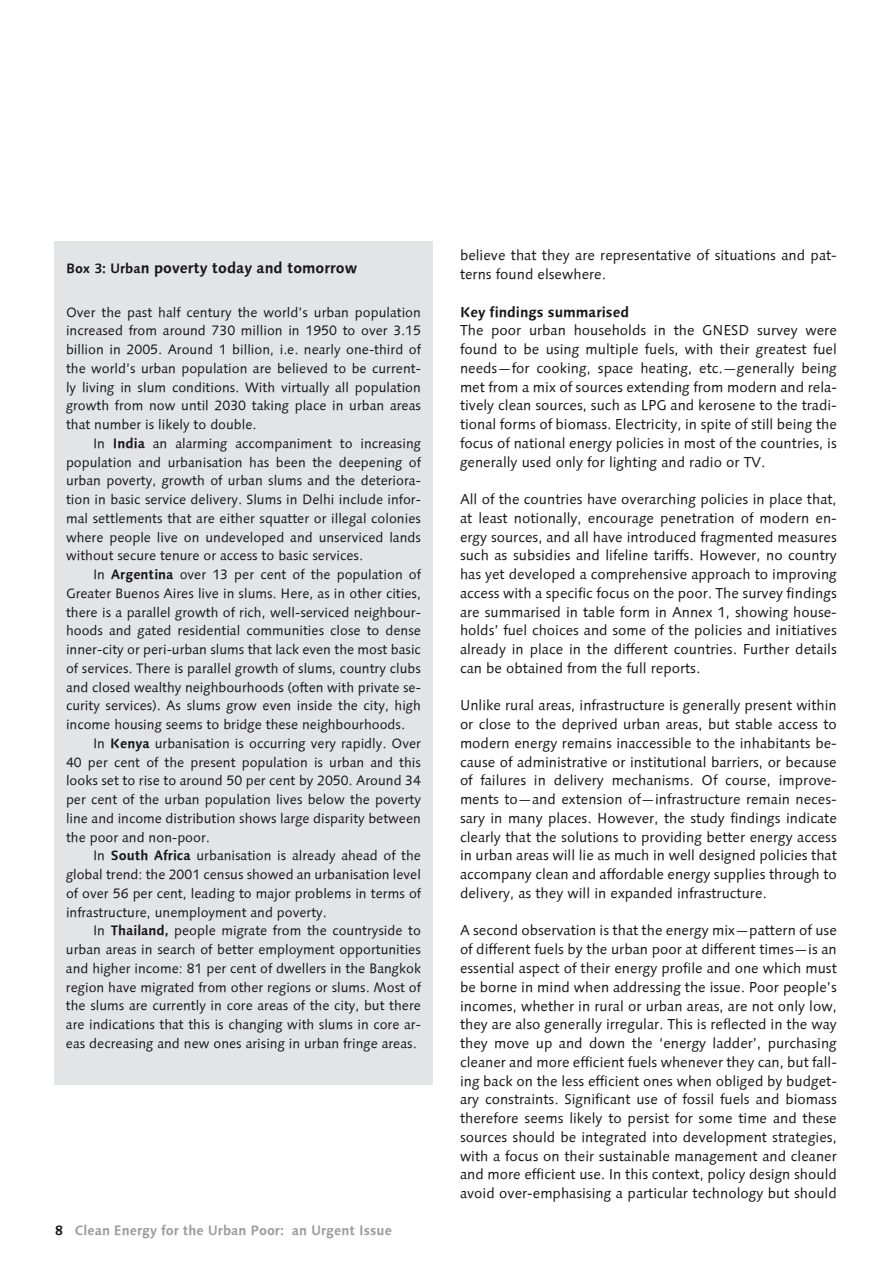
<style>
.page{position:relative;width:893px;height:1263px;background:#fff}
.page>*{position:absolute;margin:0;border:0;box-sizing:border-box;transform-origin:0 0}
.t1{font:700 15px "Linotype Syntax";color:#1a171b}
.t2{font:14.25px/18.8px "Linotype Syntax";color:#1a171b;text-align:justify}
.t3{font:700 14.25px "Linotype Syntax";color:#1a171b}
.t4{font:13.5px/18.8px "Linotype Syntax";color:#1a171b;text-align:justify}
.t5{font:700 13.5px "Linotype Syntax";color:#9c9d9f}
.s1{font-size:13.5px}
.s2{font-weight:700}
.s3{color:#1a171b}
</style>
<div class="page">
<div style="left:54px;top:242px;width:379px;height:843px;background:#e3e4e5"></div>
<p class="t1" style="left:66px;top:259px;width:293px"><span class="s1">Box 3: Urba</span>n poverty today and tomorrow</p>
<p class="t4" style="left:66px;top:303px;width:356px">Over the past half century the world’s urban population increased from around 730 million in 1950 to over 3.15 billion in 2005. Around 1 billion, i.e. nearly one-third of the world’s urban population are believed to be current&shy;ly living in slum conditions. With virtually all population growth from now until 2030 taking place in urban areas that number is likely to double.</p>
<p class="t4" style="left:66px;top:434px;width:356px;text-indent:27px">In <span class="s2">India</span> an alarming accompaniment to increasing population and urbanisation has been the deepening of urban poverty, growth of urban slums and the deteriora&shy;tion in basic service delivery. Slums in Delhi include infor&shy;mal settlements that are either squatter or illegal colonies where people live on undeveloped and unserviced lands without secure tenure or access to basic services.</p>
<p class="t4" style="left:66px;top:565px;width:356px;text-indent:27px">In <span class="s2">Argentina</span> over 13 per cent of the population of Greater Buenos Aires live in slums. Here, as in other cities, there is a parallel growth of rich, well-serviced neighbour&shy;hoods and gated residential communities close to dense inner-city or peri-urban slums that lack even the most basic of services. There is parallel growth of slums, country clubs and closed wealthy neighbourhoods (often with private se&shy;curity services). As slums grow even inside the city, high income housing seems to bridge these neighbourhoods.</p>
<p class="t4" style="left:66px;top:734px;width:357px;text-indent:27px">In <span class="s2">Kenya</span> urbanisation is occurring very rapidly. Over 40 per cent of the present population is urban and this looks set to rise to around 50 per cent by 2050. Around 34 per cent of the urban population lives below the poverty line and income distribution shows large disparity between the poor and non-poor.</p>
<p class="t4" style="left:66px;top:846px;width:356px;text-indent:27px">In <span class="s2">South Africa</span> urbanisation is already ahead of the global trend: the 2001 census showed an urbanisation level of over 56 per cent, leading to major problems in terms of infrastructure, unemployment and poverty.</p>
<p class="t4" style="left:66px;top:921px;width:356px;text-indent:27px">In <span class="s2">Thailand,</span> people migrate from the countryside to urban areas in search of better employment opportunities and higher income: 81 per cent of dwellers in the Bangkok region have migrated from other regions or slums. Most of the slums are currently in core areas of the city, but there are indications that this is changing with slums in core ar&shy;eas decreasing and new ones arising in urban fringe areas.</p>
<p class="t5" style="left:55px;top:1222px;width:338px"><span class="s3">8</span> Clean Energy for the Urban Poor: an Urgent Issue</p>
<p class="t2" style="left:460px;top:246px;width:378px">believe that they are representative of situations and pat&shy;terns found elsewhere.</p>
<p class="t3" style="left:460px;top:303px;width:171px">Key findings summarised</p>
<p class="t2" style="left:460px;top:321px;width:378px">The poor urban households in the GNESD survey were found to be using multiple fuels, with their greatest fuel needs—for cooking, space heating, etc.—generally being met from a mix of sources extending from modern and rela&shy;tively clean sources, such as LPG and kerosene to the tradi&shy;tional forms of biomass. Electricity, in spite of still being the focus of national energy policies in most of the countries, is generally used only for lighting and radio or TV.</p>
<p class="t2" style="left:460px;top:490px;width:378px">All of the countries have overarching policies in place that, at least notionally, encourage penetration of modern en&shy;ergy sources, and all have introduced fragmented measures such as subsidies and lifeline tariffs. However, no country has yet developed a comprehensive approach to improving access with a specific focus on the poor. The survey findings are summarised in table form in Annex 1, showing house&shy;holds’ fuel choices and some of the policies and initiatives already in place in the different countries. Further details can be obtained from the full reports.</p>
<p class="t2" style="left:460px;top:696px;width:378px">Unlike rural areas, infrastructure is generally present within or close to the deprived urban areas, but stable access to modern energy remains inaccessible to the inhabitants be&shy;cause of administrative or institutional barriers, or because of failures in delivery mechanisms. Of course, improve&shy;ments to—and extension of—infrastructure remain neces&shy;sary in many places. However, the study findings indicate clearly that the solutions to providing better energy access in urban areas will lie as much in well designed policies that accompany clean and affordable energy supplies through to delivery, as they will in expanded infrastructure.</p>
<p class="t2" style="left:460px;top:921px;width:378px">A second observation is that the energy mix—pattern of use of different fuels by the urban poor at different times—is an essential aspect of their energy profile and one which must be borne in mind when addressing the issue. Poor people’s incomes, whether in rural or urban areas, are not only low, they are also generally irregular. This is reflected in the way they move up and down the ‘energy ladder’, purchasing cleaner and more efficient fuels whenever they can, but fall&shy;ing back on the less efficient ones when obliged by budget&shy;ary constraints. Significant use of fossil fuels and biomass therefore seems likely to persist for some time and these sources should be integrated into development strategies, with a focus on their sustainable management and cleaner and more efficient use. In this context, policy design should avoid over-emphasising a particular technology but should</p>
</div>
